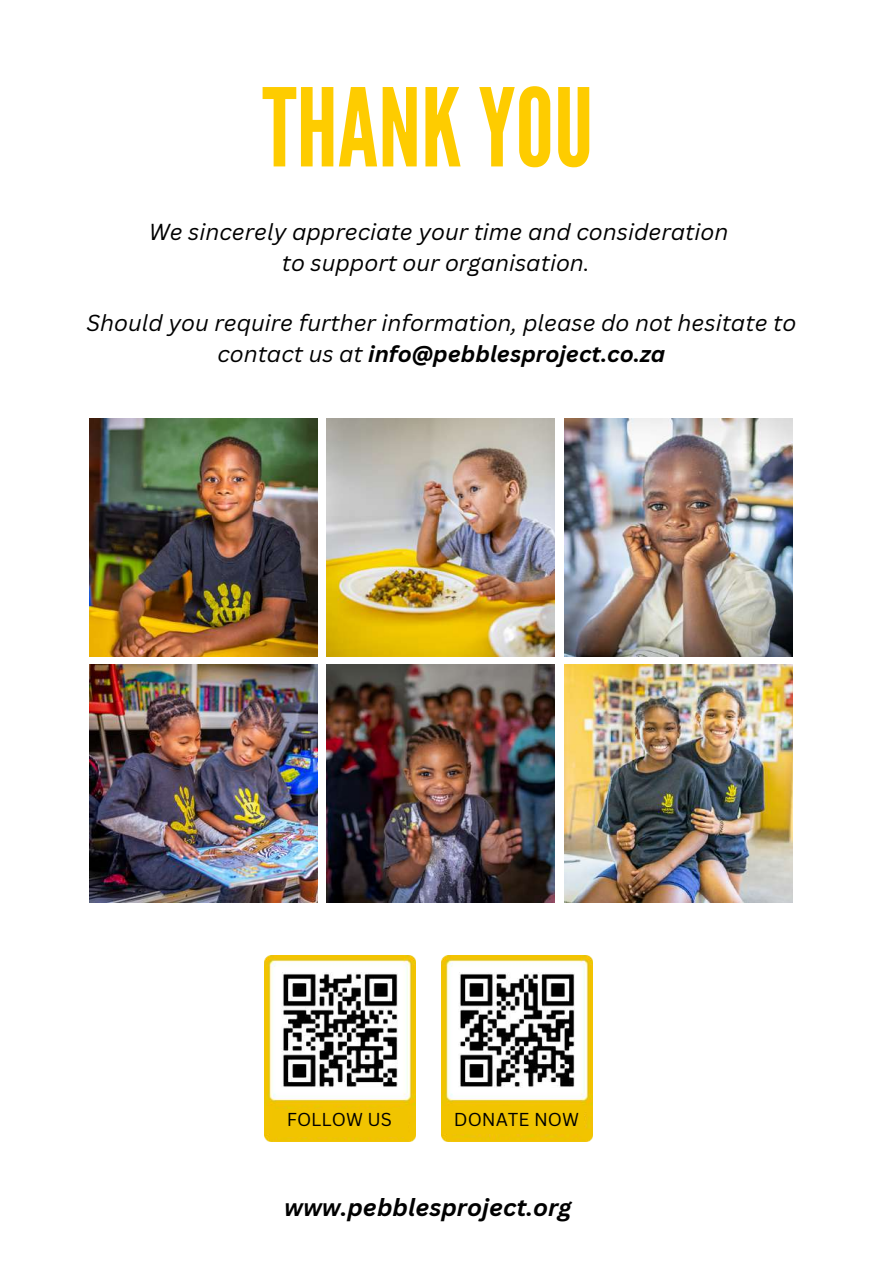
<style>
.page{position:relative;width:894px;height:1264px;background:#fff}
.page>*{position:absolute;margin:0;border:0;box-sizing:border-box;transform-origin:0 0}
.t1{font:108px "League Gothic";color:#fecc00}
.t2{font:italic 700 24px "Canva Sans";color:#000}
.t3{font:italic 22.5px/30.3px "Canva Sans";color:#000;text-align:center}
.t4{font:18.15px "Canva Sans";color:#000}
.s1{font-weight:700}
</style>
<div class="page">
<img style="left:89px;top:418px;width:229px;height:239px">
<img style="left:326px;top:418px;width:228px;height:239px">
<img style="left:564px;top:418px;width:228px;height:239px">
<img style="left:564px;top:664px;width:228px;height:238px">
<img style="left:326px;top:664px;width:228px;height:238px">
<img style="left:89px;top:664px;width:229px;height:239px">
<img style="left:264px;top:955px;width:151px;height:186px">
<div style="left:272px;top:1108px;width:136px;height:28px;background:#f1c400"></div>
<img style="left:441px;top:955px;width:151px;height:186px">
<div style="left:448px;top:1106px;width:136px;height:28px;background:#f1c400"></div>
<h1 class="t1" style="left:262px;top:65px;width:332px">THANKYOU</h1>
<p class="t3" style="left:149px;top:216px;width:580px">We sincerely appreciate your time and consideration to support our organisation.</p>
<p class="t3" style="left:86px;top:307px;width:711px">Should you require further information, please do not hesitate to contact us at <span class="s1">info@pebblesproject.co.za</span></p>
<p class="t4" style="left:287px;top:1106px;width:107px">FOLLOW US</p>
<p class="t4" style="left:453px;top:1106px;width:127px">DONATE NOW</p>
<p class="t2" style="left:284px;top:1190px;width:289px">www.pebblesproject.org</p>
</div>
